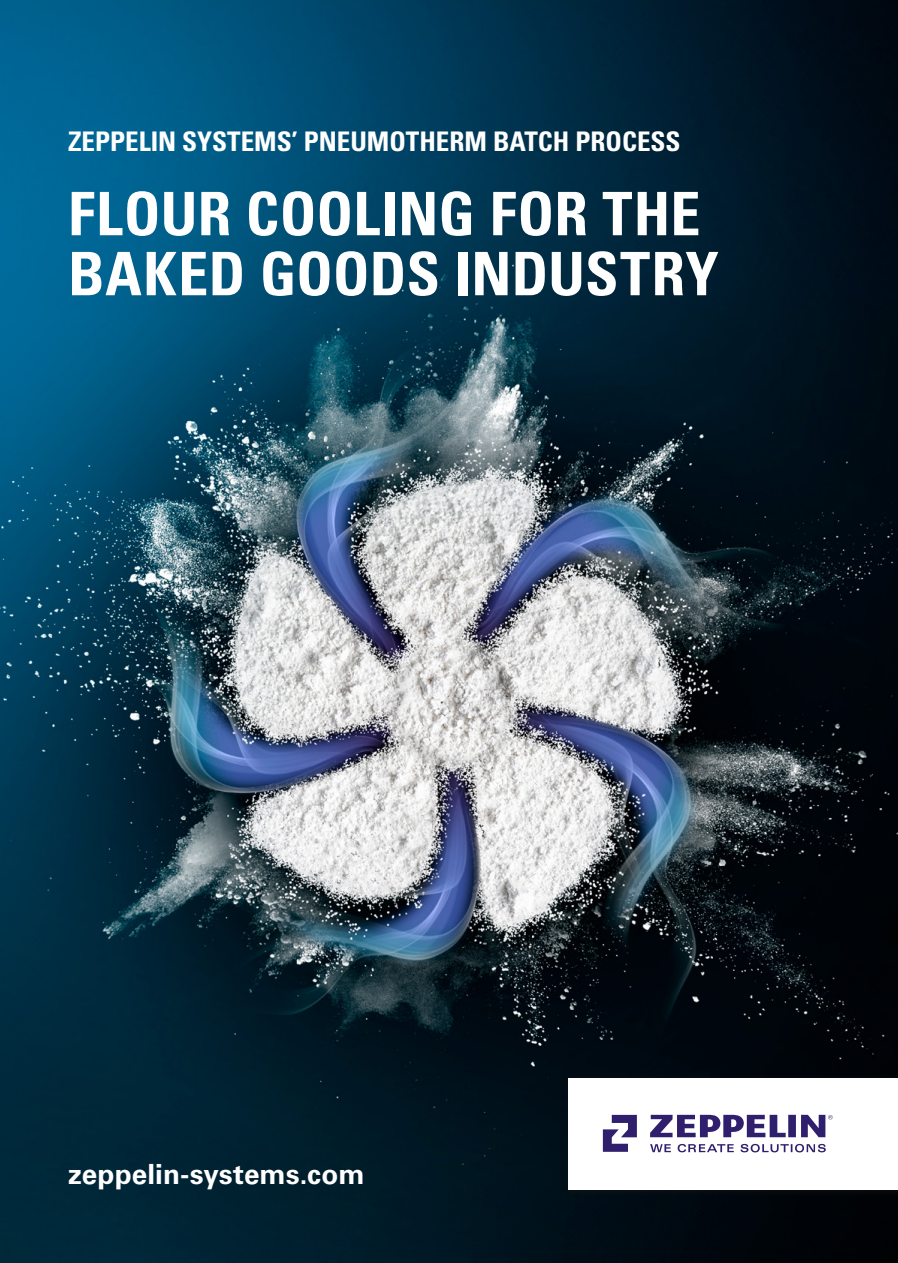
<style>
.page{position:relative;width:898px;height:1263px;background:#fff}
.page>*{position:absolute;margin:0;border:0;box-sizing:border-box;transform-origin:0 0}
.t1{font:700 condensed 60px/60px "Univers LT Std";letter-spacing:.005em;color:#fff}
.t2{font:700 27.75px "Univers LT Std";color:#fff}
.t3{font:700 condensed 27px "Univers LT Std";color:#fff}
</style>
<div class="page">
<img style="left:0;top:0;width:897px;height:1263px">
<div style="left:563px;top:1072px;width:334px;height:126px;background:#1a1a18;opacity:.6"></div>
<div style="left:568px;top:1078px;width:329px;height:111px;background:#fff"></div>
<svg style="left:650px;top:1115px;width:182px;height:22px"></svg>
<svg style="left:602px;top:1115px;width:34px;height:37px"></svg>
<svg style="left:650px;top:1144px;width:175px;height:8px"></svg>
<p class="t3" style="left:68px;top:124px;width:613px">ZEPPELIN SYSTEMS’ PNEUMOTHERM BATCH PROCESS</p>
<h1 class="t1" style="left:68px;top:184px;width:652px">FLOUR COOLING FOR THE<br>BAKED GOODS INDUSTRY</h1>
<p class="t2" style="left:68px;top:1158px;width:298px">zeppelin-systems.com</p>
</div>
